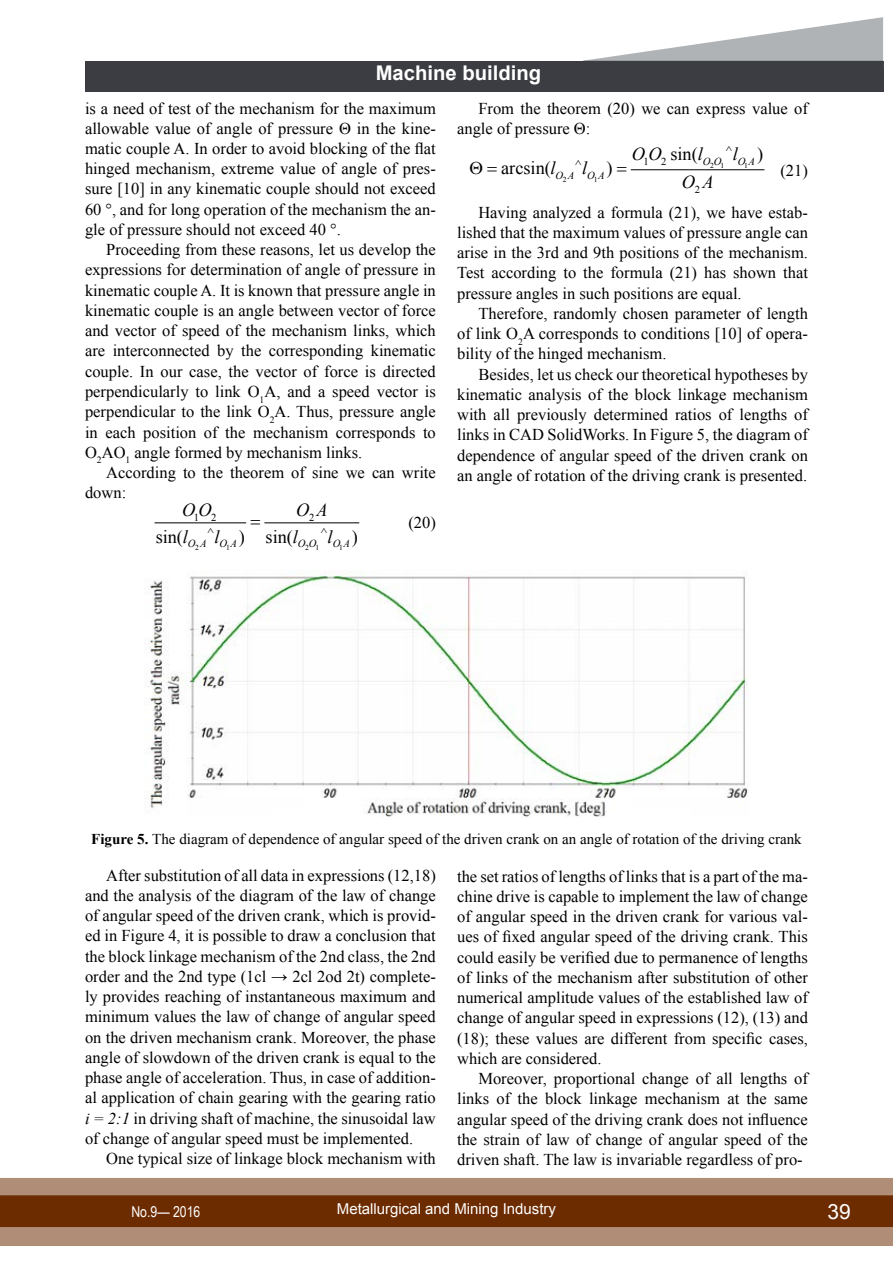
<style>
.page{position:relative;width:893px;height:1263px;background:#fff}
.page>*{position:absolute;margin:0;border:0;box-sizing:border-box;transform-origin:0 0}
.t1{font:21px "Arial";color:#fff}
.t2{font:700 20.25px "Arial";color:#fff}
.t3{font:18.45px "Times New Roman";color:#000}
.t4{font:italic 18.45px "Times New Roman";color:#000}
.t5{font:18.3px "Times New Roman";color:#000}
.t6{font:italic 18.3px "Times New Roman";color:#000}
.t7{font:16.5px/20.2px "Times New Roman";color:#000;text-align:justify}
.t8{font:15px "Times New Roman";color:#000}
.t9{font:15px "Arial";color:#fff}
.t10{font:15px "Arial Narrow";color:#fff}
.t11{font:italic 10.8px "Times New Roman";color:#000}
.t12{font:10.8px "Times New Roman";color:#000}
.t13{font:italic 10.65px "Times New Roman";color:#000}
.t14{font:10.65px "Times New Roman";color:#000}
.t15{font:7.65px "Times New Roman";color:#000}
.s1{font-style:italic}
.s2{font-weight:700}
</style>
<div class="page">
<div style="left:0;top:1178px;width:893px;height:68px;background:#b08d76"></div>
<div style="left:0;top:1195px;width:893px;height:32px;background:#6d2b00;border:2px solid #6d2b00"></div>
<div style="left:85px;top:61px;width:798px;height:30px;background:#3b3d42"></div>
<svg style="left:583px;top:17px;width:300px;height:44px"></svg>
<hr style="left:155px;top:522px;width:91px;height:1px;background:#000">
<hr style="left:265px;top:522px;width:94px;height:1px;background:#000">
<hr style="left:631px;top:169px;width:133px;height:1px;background:#000">
<img style="left:145px;top:570px;width:603px;height:247px">
<p class="t2" style="left:376px;top:59px;width:167px">Machine building</p>
<p class="t7" style="left:85px;top:98px;width:352px">is a need of test of the mechanism for the maximum allowable value of angle of pressure Θ in the kine&shy;matic couple A. In order to avoid blocking of the flat hinged mechanism, extreme value of angle of pres&shy;sure [10] in any kinematic couple should not exceed 60 °, and for long operation of the mechanism the an&shy;gle of pressure should not exceed 40 °.</p>
<p class="t7" style="left:85px;top:239px;width:352px;text-indent:21px">Proceeding from these reasons, let us develop the expressions for determination of angle of pressure in kinematic couple A. It is known that pressure angle in kinematic couple is an angle between vector of force and vector of speed of the mechanism links, which are interconnected by the corresponding kinematic couple. In our case, the vector of force is directed perpendicularly to link O<sub>1</sub>A, and a speed vector is perpendicular to the link O<sub>2</sub>A. Thus, pressure angle in each position of the mechanism corresponds to O<sub>2</sub>AO<sub>1</sub> angle formed by mechanism links.</p>
<p class="t7" style="left:85px;top:462px;width:352px;text-indent:21px">According to the theorem of sine we can write down:</p>
<p class="t3" style="left:156px;top:524px;width:34px">sin(<span class="s1">l</span></p>
<p class="t3" style="left:239px;top:524px;width:61px">) sin(<span class="s1">l</span></p>
<p class="t3" style="left:352px;top:524px;width:8px">)</p>
<p class="t15" style="left:195px;top:542px;width:5px">2</p>
<p class="t15" style="left:226px;top:542px;width:5px">1</p>
<p class="t15" style="left:305px;top:542px;width:16px">2 1</p>
<p class="t15" style="left:339px;top:542px;width:5px">1</p>
<p class="t7" style="left:457px;top:98px;width:352px;text-indent:21px">From the theorem (20) we can express value of angle of pressure Θ:</p>
<p class="t6" style="left:682px;top:170px;width:33px">O A</p>
<p class="t5" style="left:757px;top:142px;width:8px">)</p>
<p class="t5" style="left:644px;top:142px;width:61px"><sub>1</sub> <sub>2</sub> sin(<span class="s1">l</span></p>
<p class="t6" style="left:733px;top:142px;width:7px">l</p>
<p class="t6" style="left:632px;top:142px;width:31px">OO</p>
<p class="t13" style="left:703px;top:154px;width:20px">O O</p>
<p class="t13" style="left:738px;top:154px;width:19px">O A</p>
<p class="t5" style="left:606px;top:156px;width:8px">)</p>
<p class="t15" style="left:710px;top:160px;width:16px">2 1</p>
<p class="t15" style="left:744px;top:160px;width:5px">1</p>
<p class="t5" style="left:501px;top:156px;width:56px">arcsin(<span class="s1">l</span></p>
<p class="t6" style="left:582px;top:156px;width:7px">l</p>
<p class="t7" style="left:780px;top:160px;width:29px">(21)</p>
<p class="t7" style="left:457px;top:202px;width:352px;text-indent:21px">Having analyzed a formula (21), we have estab&shy;lished that the maximum values of pressure angle can arise in the 3rd and 9th positions of the mechanism.<br>Test according to the formula (21) has shown that pressure angles in such positions are equal.</p>
<p class="t7" style="left:457px;top:303px;width:352px;text-indent:21px">Therefore, randomly chosen parameter of length of link O<sub>2</sub>A corresponds to conditions [10] of opera&shy;bility of the hinged mechanism.</p>
<p class="t7" style="left:457px;top:364px;width:352px;text-indent:21px">Besides, let us check our theoretical hypotheses by kinematic analysis of the block linkage mechanism with all previously determined ratios of lengths of links in CAD SolidWorks. In Figure 5, the diagram of dependence of angular speed of the driven crank on an angle of rotation of the driving crank is presented.</p>
<p class="t13" style="left:555px;top:168px;width:51px">OA OA</p>
<p class="t15" style="left:563px;top:174px;width:5px">2</p>
<p class="t15" style="left:594px;top:174px;width:5px">1</p>
<p class="t14" style="left:695px;top:182px;width:7px">2</p>
<p class="t4" style="left:182px;top:497px;width:31px">OO</p>
<p class="t4" style="left:296px;top:497px;width:33px">O A</p>
<p class="t12" style="left:194px;top:510px;width:24px">1 2</p>
<p class="t12" style="left:309px;top:510px;width:7px">2</p>
<p class="t11" style="left:188px;top:536px;width:50px">OA OA</p>
<p class="t11" style="left:298px;top:536px;width:20px">O O</p>
<p class="t11" style="left:333px;top:536px;width:19px">O A</p>
<p class="t7" style="left:408px;top:512px;width:29px">(20)</p>
<p class="t4" style="left:215px;top:524px;width:7px">l</p>
<p class="t4" style="left:328px;top:524px;width:7px">l</p>
<p class="t8" style="left:91px;top:829px;width:712px"><span class="s2">Figure 5.</span> The diagram of dependence of angular speed of the driven crank on an angle of rotation of the driving crank</p>
<p class="t7" style="left:85px;top:865px;width:352px;text-indent:21px">After substitution of all data in expressions (12,18) and the analysis of the diagram of the law of change of angular speed of the driven crank, which is provid&shy;ed in Figure 4, it is possible to draw a conclusion that the block linkage mechanism of the 2nd class, the 2nd order and the 2nd type (1cl → 2cl 2od 2t) complete&shy;ly provides reaching of instantaneous maximum and minimum values the law of change of angular speed on the driven mechanism crank. Moreover, the phase angle of slowdown of the driven crank is equal to the phase angle of acceleration. Thus, in case of addition&shy;al application of chain gearing with the gearing ratio <span class="s1">i = 2:1</span> in driving shaft of machine, the sinusoidal law of change of angular speed must be implemented.</p>
<p class="t7" style="left:106px;top:1148px;width:331px">One typical size of linkage block mechanism with</p>
<p class="t7" style="left:457px;top:866px;width:352px">the set ratios of lengths of links that is a part of the ma&shy;chine drive is capable to implement the law of change of angular speed in the driven crank for various val&shy;ues of fixed angular speed of the driving crank. This could easily be verified due to permanence of lengths of links of the mechanism after substitution of other numerical amplitude values of the established law of change of angular speed in expressions (12), (13) and (18); these values are different from specific cases, which are considered.</p>
<p class="t7" style="left:457px;top:1068px;width:352px;text-indent:21px">Moreover, proportional change of all lengths of links of the block linkage mechanism at the same angular speed of the driving crank does not influence the strain of law of change of angular speed of the driven shaft. The law is invariable regardless of pro-</p>
<p class="t10" style="left:131px;top:1200px;width:71px">No.9— 2016</p>
<p class="t9" style="left:337px;top:1199px;width:221px">Metallurgical and Mining Industry</p>
<p class="t1" style="left:827px;top:1197px;width:25px">39</p>
</div>
